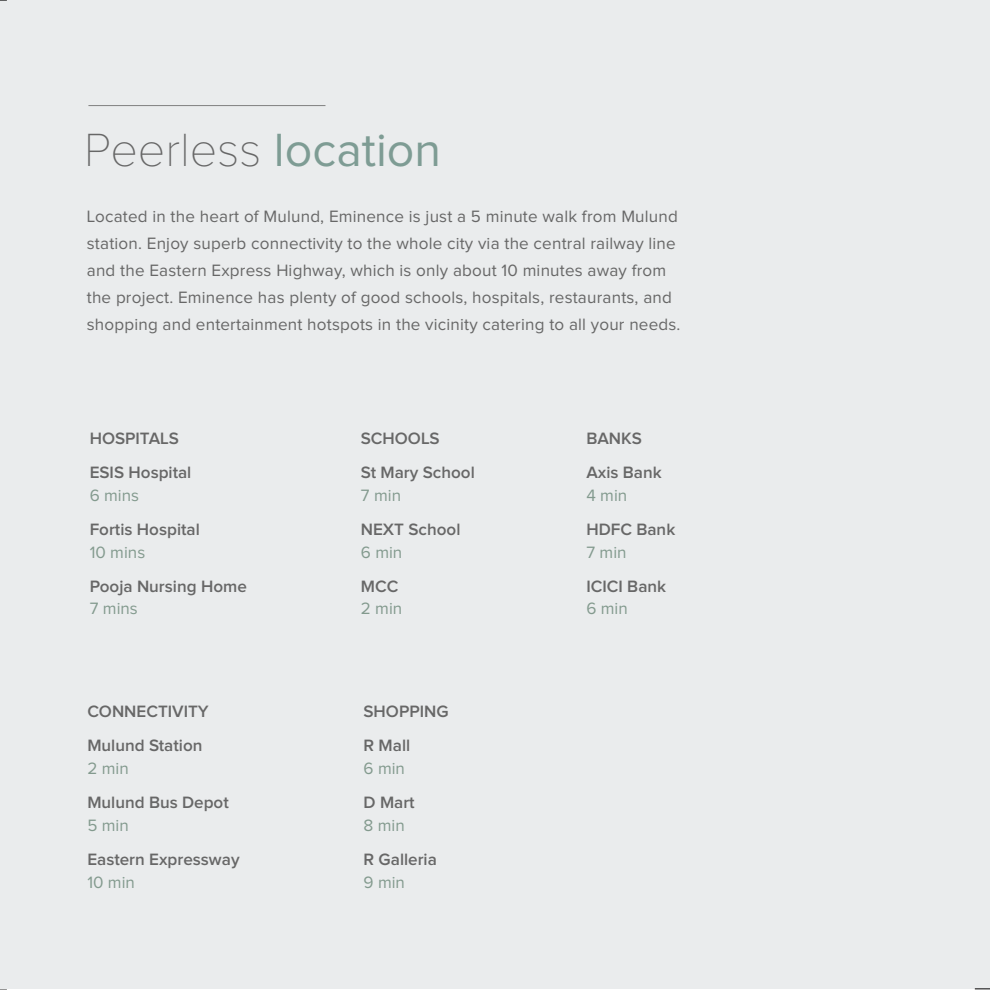
<style>
.page{position:relative;width:990px;height:990px;background:#fff}
.page>*{position:absolute;margin:0;border:0;box-sizing:border-box;transform-origin:0 0}
.t1{font:100 48.25px "Proxima Nova T";color:#676767}
.t2{font:17px/27px "Proxima Nova";letter-spacing:.01em;color:#676767}
.t3{font:600 17px/34.1px "Proxima Nova";color:#676767}
.t4{font:17px "Proxima Nova";color:#839a8e}
.s1{font-family:"Proxima Nova";font-weight:400;color:#7e9c94}
</style>
<div class="page">
<div style="left:0;top:0;width:990px;height:989px;background:#eaeced"></div>
<hr style="left:88px;top:105px;width:237px;height:1px;background:#808080">
<svg style="left:975px;top:989px;width:15px;height:1px"></svg>
<h1 class="t1" style="left:84px;top:123px;width:359px">Peerless <span class="s1">location</span></h1>
<p class="t2" style="left:87px;top:203px;width:595px">Located in the heart of Mulund, Eminence is just a 5 minute walk from Mulund station. Enjoy superb connectivity to the whole city via the central railway line and the Eastern Express Highway, which is only about 10 minutes away from the project. Eminence has plenty of good schools, hospitals, restaurants, and shopping and entertainment hotspots in the vicinity catering to all your needs.</p>
<p class="t3" style="left:90px;top:422px;width:103px">HOSPITALS<br>ESIS Hospital</p>
<p class="t4" style="left:90px;top:487px;width:51px">6 mins</p>
<p class="t3" style="left:90px;top:513px;width:112px">Fortis Hospital</p>
<p class="t4" style="left:90px;top:544px;width:57px">10 mins</p>
<p class="t3" style="left:90px;top:570px;width:159px">Pooja Nursing Home</p>
<p class="t4" style="left:90px;top:601px;width:50px">7 mins</p>
<p class="t3" style="left:87px;top:695px;width:123px">CONNECTIVITY<br>Mulund Station</p>
<p class="t4" style="left:87px;top:761px;width:43px">2 min</p>
<p class="t3" style="left:87px;top:786px;width:143px">Mulund Bus Depot</p>
<p class="t4" style="left:87px;top:817px;width:43px">5 min</p>
<p class="t3" style="left:87px;top:843px;width:154px">Eastern Expressway</p>
<p class="t4" style="left:87px;top:874px;width:49px">10 min</p>
<p class="t3" style="left:361px;top:422px;width:115px">SCHOOLS<br>St Mary School</p>
<p class="t4" style="left:361px;top:487px;width:42px">7 min</p>
<p class="t3" style="left:361px;top:513px;width:101px">NEXT School</p>
<p class="t4" style="left:361px;top:544px;width:43px">6 min</p>
<p class="t3" style="left:361px;top:570px;width:39px">MCC</p>
<p class="t4" style="left:361px;top:601px;width:43px">2 min</p>
<p class="t3" style="left:364px;top:695px;width:87px">SHOPPING<br>R Mall</p>
<p class="t4" style="left:364px;top:761px;width:43px">6 min</p>
<p class="t3" style="left:364px;top:786px;width:53px">D Mart</p>
<p class="t4" style="left:364px;top:817px;width:43px">8 min</p>
<p class="t3" style="left:364px;top:843px;width:75px">R Galleria</p>
<p class="t4" style="left:364px;top:874px;width:43px">9 min</p>
<p class="t3" style="left:586px;top:422px;width:77px">BANKS<br>Axis Bank</p>
<p class="t4" style="left:586px;top:487px;width:42px">4 min</p>
<p class="t3" style="left:586px;top:513px;width:90px">HDFC Bank</p>
<p class="t4" style="left:586px;top:544px;width:42px">7 min</p>
<p class="t3" style="left:586px;top:570px;width:81px">ICICI Bank</p>
<p class="t4" style="left:586px;top:601px;width:43px">6 min</p>
</div>
